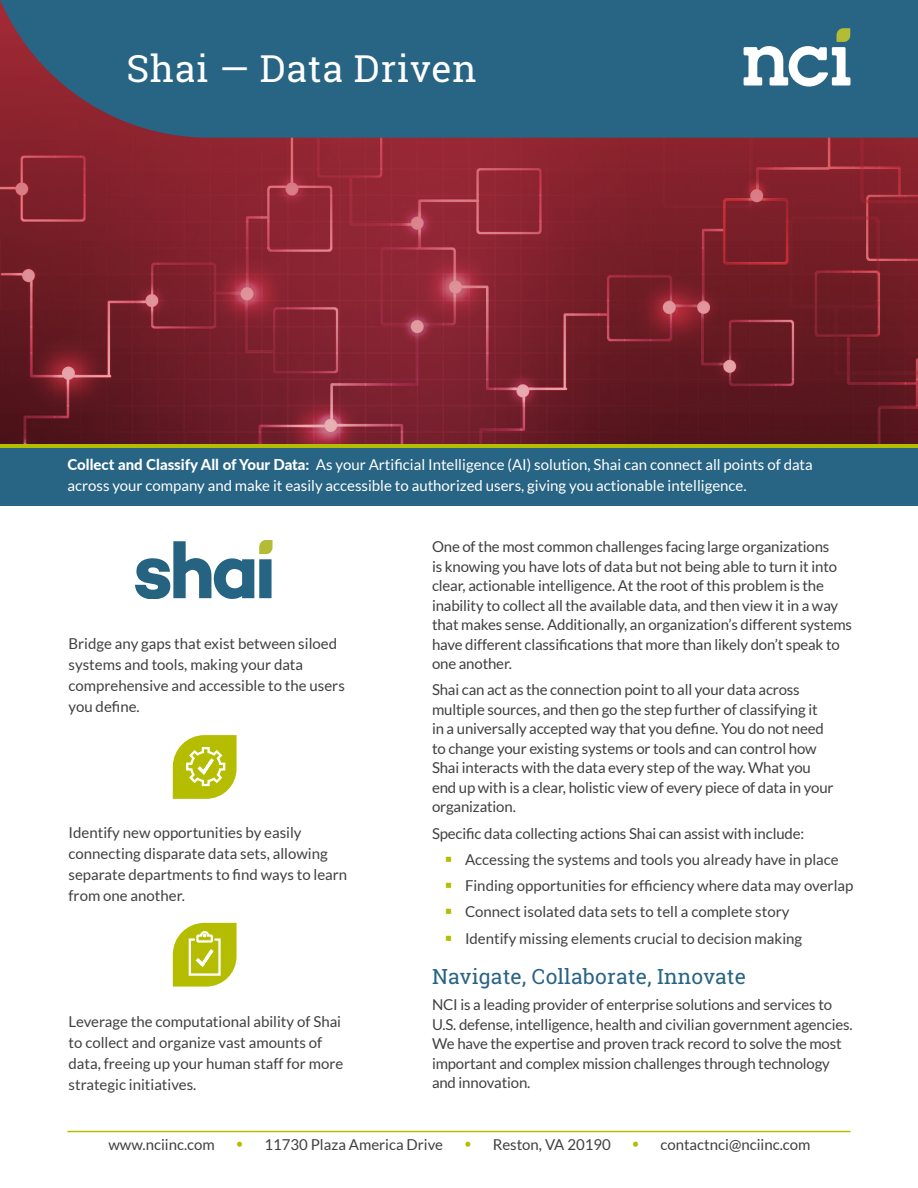
<style>
.page{position:relative;width:918px;height:1188px;background:#fff}
.page>*{position:absolute;margin:0;border:0;box-sizing:border-box;transform-origin:0 0}
.t1{font:37.5px "Roboto Slab";letter-spacing:.02em;color:#fff}
.t2{font:21px "Roboto Slab";letter-spacing:.01em;color:#286483}
.p1{font:15px/19.5px "Lato";letter-spacing:-.01em;color:#404040}
.Body_text{font:15px/21px "Lato";color:#fff}
.p2{font:15px "Lato";color:#404040}
.s1{font-weight:800}
.s2{font-size:33px;color:#b5bd00}
</style>
<div class="page">
<svg style="left:1px;top:138px;width:917px;height:306px;background:#7c212d"></svg>
<div style="left:1px;top:447px;width:917px;height:58px;background:#286483"></div>
<svg style="left:0;top:0;width:918px;height:138px;background:#2f5f7d"></svg>
<hr style="left:0;top:444px;width:918px;height:4px;background:#b5bd00">
<svg style="left:173px;top:735px;width:64px;height:64px"></svg>
<svg style="left:173px;top:923px;width:64px;height:64px"></svg>
<hr style="left:68px;top:1131px;width:782px;height:1px;background:#b5bd00">
<svg style="left:744px;top:28px;width:106px;height:59px"></svg>
<svg style="left:135px;top:540px;width:138px;height:58px"></svg>
<p class="t1" style="left:126px;top:43px;width:352px">Shai — Data Driven</p>
<p class="Body_text" style="left:68px;top:454px;width:747px"><span class="s1">Collect and Classify All of Your Data:</span> As your Artificial Intelligence (AI) solution, Shai can connect all points of data across your company and make it easily accessible to authorized users, giving you actionable intelligence.</p>
<p class="p1" style="left:69px;top:633px;width:278px;line-height:21px">Bridge any gaps that exist between siloed systems and tools, making your data comprehensive and accessible to the users you define.</p>
<p class="p1" style="left:69px;top:822px;width:280px;line-height:21px">Identify new opportunities by easily connecting disparate data sets, allowing separate departments to find ways to learn from one another.</p>
<p class="p1" style="left:69px;top:1011px;width:276px;line-height:21px">Leverage the computational ability of Shai to collect and organize vast amounts of data, freeing up your human staff for more strategic initiatives.</p>
<p class="p1" style="left:432px;top:537px;width:422px">One of the most common challenges facing large organizations<br>is knowing you have lots of data but not being able to turn it into clear, actionable intelligence. At the root of this problem is the inability to collect all the available data, and then view it in a way that makes sense. Additionally, an organization’s different systems have different classifications that more than likely don’t speak to one another.</p>
<p class="p1" style="left:432px;top:680px;width:403px">Shai can act as the connection point to all your data across multiple sources, and then go the step further of classifying it<br>in a universally accepted way that you define. You do not need to change your existing systems or tools and can control how Shai interacts with the data every step of the way. What you end up with is a clear, holistic view of every piece of data in your organization.</p>
<p class="p1" style="left:432px;top:823px;width:374px">Specific data collecting actions Shai can assist with include:</p>
<p class="p1" style="left:465px;top:850px;width:375px">Accessing the systems and tools you already have in place</p>
<p class="p1" style="left:465px;top:876px;width:390px">Finding opportunities for efficiency where data may overlap</p>
<p class="p1" style="left:465px;top:902px;width:326px">Connect isolated data sets to tell a complete story</p>
<p class="p1" style="left:465px;top:928px;width:339px">Identify missing elements crucial to decision making</p>
<p class="t2" style="left:432px;top:962px;width:316px">Navigate, Collaborate, Innovate</p>
<p class="p1" style="left:432px;top:995px;width:422px">NCI is a leading provider of enterprise solutions and services to U.S. defense, intelligence, health and civilian government agencies.<br>We have the expertise and proven track record to solve the most important and complex mission challenges through technology and innovation.</p>
<p class="p2" style="left:108px;top:1136px;width:137px">www.nciinc.com <span class="s2">·</span></p>
<p class="p2" style="left:264px;top:1136px;width:209px">11730 Plaza America Drive <span class="s2">·</span></p>
<p class="p2" style="left:493px;top:1136px;width:149px">Reston, VA 20190 <span class="s2">·</span></p>
<p class="p2" style="left:660px;top:1136px;width:152px">contactnci@nciinc.com</p>
</div>
